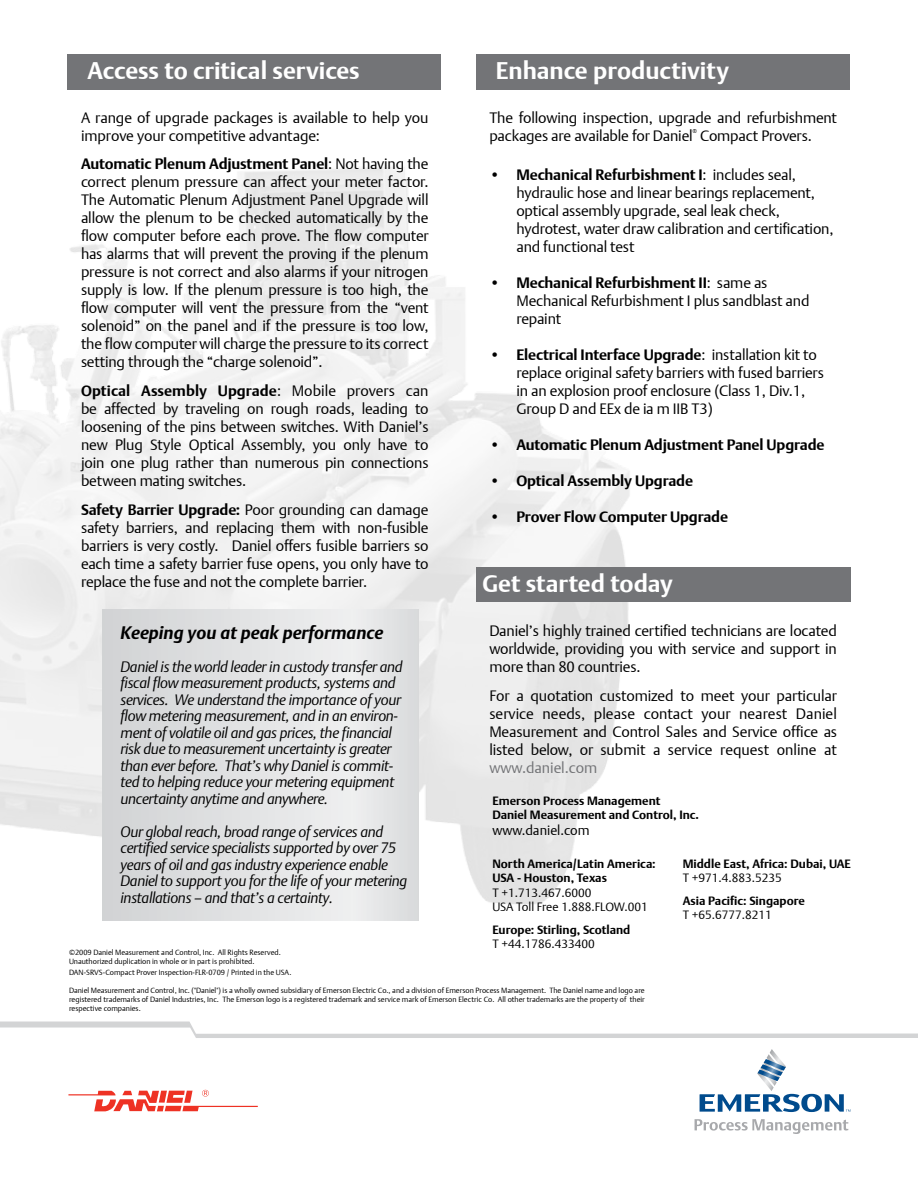
<style>
.page{position:relative;width:918px;height:1188px;background:#fff}
.page>*{position:absolute;margin:0;border:0;box-sizing:border-box;transform-origin:0 0}
.t1{font:700 24px "DTL Argo T";color:#fff}
.t2{font:italic 700 18px "DTL Argo T";color:#000}
.t3{font:15px/18px "DTL Argo T Light";letter-spacing:-.01em;color:#000;text-align:justify}
.t4{font:italic 15px/16.5px "DTL Argo T Light";letter-spacing:-.02em;color:#000}
.t5{font:700 15px "DTL Argo T";letter-spacing:-.01em;color:#000}
.t6{font:15px "DTL Argo T Light";color:#737477}
.t7{font:13.5px "DTL Argo T Light";color:#000}
.t8{font:700 12px/14.4px "DTL Argo T";color:#000}
.t9{font:12px/14.4px "DTL Argo T Light";color:#000}
.t10{font:7.5px/9px "DTL Argo T Light";color:#000}
.t11{font:5.7px "DTL Argo T Light";color:#000}
.s1{font-family:"DTL Argo T Light";font-weight:400}
.s2{font-family:"DTL Argo T";font-weight:700}
</style>
<div class="page">
<svg style="left:102px;top:609px;width:316px;height:311px;background:#e0e1e2"></svg>
<div style="left:476px;top:567px;width:374px;height:35px;background:#737477"></div>
<div style="left:476px;top:54px;width:374px;height:36px;background:#737477"></div>
<div style="left:68px;top:54px;width:373px;height:36px;background:#737477"></div>
<svg style="left:0;top:1022px;width:918px;height:16px"></svg>
<svg style="left:68px;top:1090px;width:190px;height:21px"></svg>
<svg style="left:700px;top:1049px;width:150px;height:63px"></svg>
<svg style="left:695px;top:1119px;width:153px;height:15px"></svg>
<h1 class="t1" style="left:87px;top:57px;width:274px">Access to critical services</h1>
<p class="t3" style="left:81px;top:108px;width:349px">A range of upgrade packages is available to help you improve your competitive advantage:</p>
<p class="t5" style="left:81px;top:155px;width:349px">Automatic Plenum Adjustment Panel<span class="s1">: Not having the</span></p>
<p class="t3" style="left:81px;top:173px;width:349px">correct plenum pressure can affect your meter factor.<br>The Automatic Plenum Adjustment Panel Upgrade will allow the plenum to be checked automatically by the flow computer before each prove. The flow computer has alarms that will prevent the proving if the plenum pressure is not correct and also alarms if your nitrogen supply is low. If the plenum pressure is too high, the flow computer will vent the pressure from the “vent solenoid” on the panel and if the pressure is too low, the flow computer will charge the pressure to its correct setting through the “charge solenoid”.</p>
<p class="t5" style="left:81px;top:382px;width:349px">Optical Assembly Upgrade<span class="s1">: Mobile provers can</span></p>
<p class="t3" style="left:81px;top:400px;width:349px">be affected by traveling on rough roads, leading to loosening of the pins between switches. With Daniel’s new Plug Style Optical Assembly, you only have to join one plug rather than numerous pin connections between mating switches.</p>
<p class="t3" style="left:81px;top:501px;width:349px"><span class="s2">Safety Barrier Upgrade:</span> Poor grounding can damage safety barriers, and replacing them with non-fusible barriers is very costly. Daniel offers fusible barriers so each time a safety barrier fuse opens, you only have to replace the fuse and not the complete barrier.</p>
<h1 class="t1" style="left:496px;top:57px;width:235px">Enhance productivity</h1>
<p class="t3" style="left:489px;top:108px;width:349px">The following inspection, upgrade and refurbishment packages are available for Daniel</p>
<p class="t11" style="left:693px;top:128px;width:6px">®</p>
<p class="t3" style="left:700px;top:126px;width:113px">Compact Provers.</p>
<p class="t5" style="left:516px;top:166px;width:281px">Mechanical Refurbishment I<span class="s1">: includes seal,</span></p>
<p class="t3" style="left:516px;top:184px;width:319px;text-align:left">hydraulic hose and linear bearings replacement, optical assembly upgrade, seal leak check, hydrotest, water draw calibration and certification, and functional test</p>
<p class="t5" style="left:516px;top:274px;width:253px">Mechanical Refurbishment II<span class="s1">: same as</span></p>
<p class="t3" style="left:516px;top:292px;width:295px">Mechanical Refurbishment I plus sandblast and repaint</p>
<p class="t5" style="left:516px;top:346px;width:302px">Electrical Interface Upgrade<span class="s1">: installation kit to</span></p>
<p class="t3" style="left:516px;top:364px;width:309px;text-align:left">replace original safety barriers with fused barriers in an explosion proof enclosure (Class 1, Div.1,<br>Group D and EEx de ia m IIB T3)</p>
<p class="t5" style="left:516px;top:436px;width:310px">Automatic Plenum Adjustment Panel Upgrade</p>
<p class="t5" style="left:516px;top:472px;width:178px">Optical Assembly Upgrade</p>
<p class="t5" style="left:516px;top:508px;width:213px">Prover Flow Computer Upgrade</p>
<p class="t5" style="left:489px;top:166px;width:12px">•</p>
<p class="t5" style="left:489px;top:274px;width:12px">•</p>
<p class="t5" style="left:489px;top:346px;width:12px">•</p>
<p class="t5" style="left:489px;top:436px;width:12px">•</p>
<p class="t5" style="left:489px;top:472px;width:12px">•</p>
<p class="t5" style="left:489px;top:508px;width:12px">•</p>
<h1 class="t1" style="left:483px;top:570px;width:192px">Get started today</h1>
<p class="t3" style="left:489px;top:622px;width:349px">Daniel’s highly trained certified technicians are located worldwide, providing you with service and support in more than 80 countries.</p>
<p class="t3" style="left:489px;top:686px;width:349px">For a quotation customized to meet your particular service needs, please contact your nearest Daniel Measurement and Control Sales and Service office as listed below, or submit a service request online at</p>
<p class="t6" style="left:489px;top:759px;width:109px">www.daniel.com</p>
<p class="t2" style="left:121px;top:622px;width:264px">Keeping you at peak performance</p>
<p class="t4" style="left:121px;top:658px;width:284px">Daniel is the world leader in custody transfer and fiscal flow measurement products, systems and services. We understand the importance of your flow metering measurement, and in an environ&shy;ment of volatile oil and gas prices, the financial risk due to measurement uncertainty is greater than ever before. That’s why Daniel is commit&shy;ted to helping reduce your metering equipment uncertainty anytime and anywhere.</p>
<p class="t4" style="left:121px;top:823px;width:288px">Our global reach, broad range of services and certified service specialists supported by over 75 years of oil and gas industry experience enable Daniel to support you for the life of your metering installations – and that’s a certainty.</p>
<p class="t8" style="left:492px;top:793px;width:208px">Emerson Process Management<br>Daniel Measurement and Control, Inc.</p>
<p class="t7" style="left:492px;top:823px;width:99px">www.daniel.com</p>
<p class="t8" style="left:492px;top:856px;width:165px">North America/Latin America:<br>USA - Houston, Texas</p>
<p class="t9" style="left:492px;top:885px;width:157px">T +1.713.467.6000<br>USA Toll Free 1.888.FLOW.001</p>
<p class="t8" style="left:492px;top:922px;width:140px">Europe: Stirling, Scotland</p>
<p class="t9" style="left:492px;top:936px;width:104px">T +44.1786.433400</p>
<p class="t8" style="left:683px;top:856px;width:170px">Middle East, Africa: Dubai, UAE</p>
<p class="t9" style="left:683px;top:871px;width:101px">T +971.4.883.5235</p>
<p class="t8" style="left:683px;top:893px;width:124px">Asia Pacific: Singapore</p>
<p class="t9" style="left:683px;top:908px;width:91px">T +65.6777.8211</p>
<p class="t10" style="left:69px;top:948px;width:213px">©2009 Daniel Measurement and Control, Inc. All Rights Reserved.<br>Unauthorized duplication in whole or in part is prohibited.</p>
<p class="t10" style="left:69px;top:967px;width:224px">DAN-SRVS-Compact Prover Inspection-FLR-0709 / Printed in the USA.</p>
<p class="t10" style="left:69px;top:985px;width:577px;text-align:justify">Daniel Measurement and Control, Inc. ("Daniel") is a wholly owned subsidiary of Emerson Electric Co., and a division of Emerson Process Management. The Daniel name and logo are registered trademarks of Daniel Industries, Inc. The Emerson logo is a registered trademark and service mark of Emerson Electric Co. All other trademarks are the property of their respective companies.</p>
</div>
